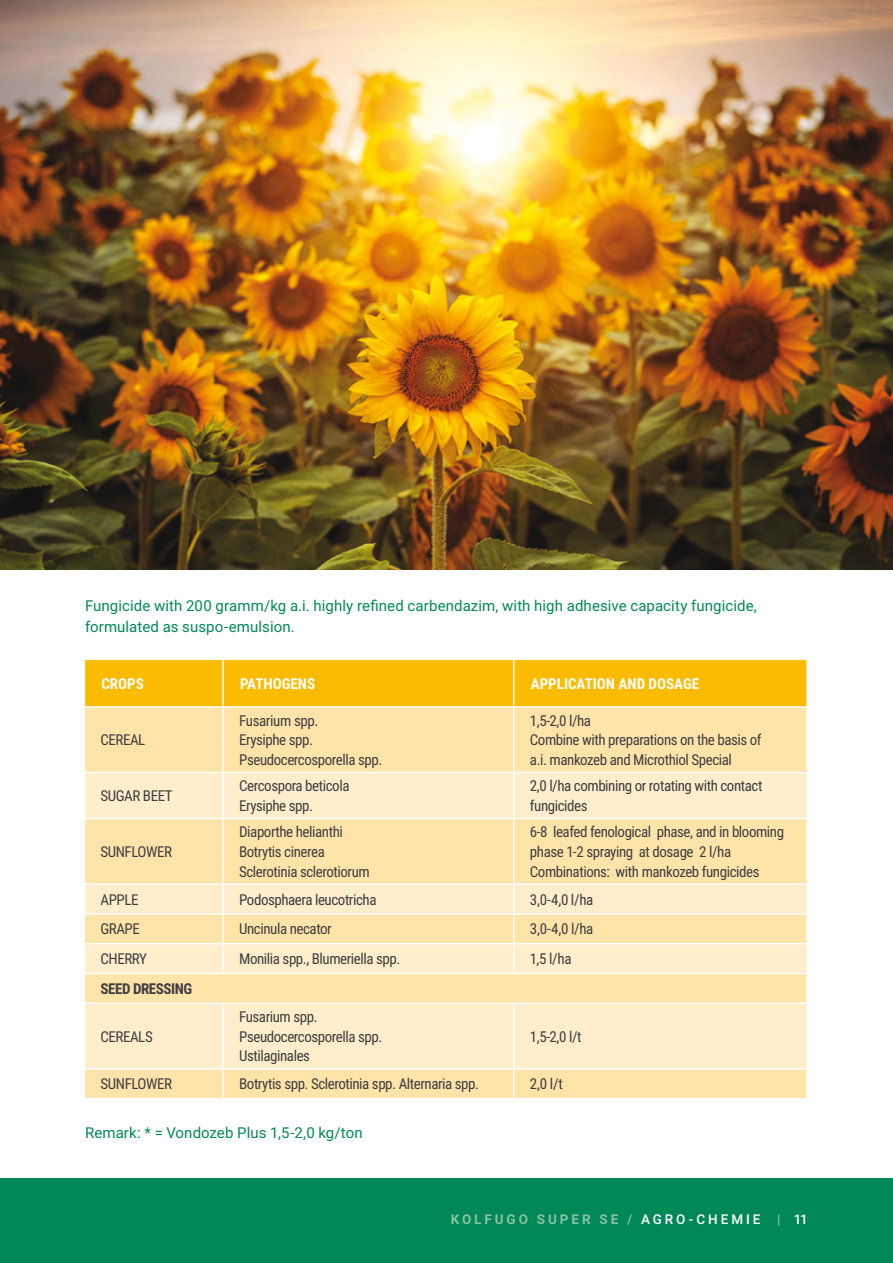
<style>
.page{position:relative;width:893px;height:1263px;background:#fff}
.page>*{position:absolute;margin:0;border:0;box-sizing:border-box;transform-origin:0 0}
.t1{font:15px/19.5px "Roboto Condensed";letter-spacing:-.03em;color:#3e3d40}
.t2{font:15px/21px "Roboto";letter-spacing:.005em;color:#085}
.t3{font:700 15px "Roboto Condensed";color:#fff}
.t4{font:700 15px "Roboto Condensed";letter-spacing:-.03em;color:#3e3d40}
.t5{font:700 13.5px "Roboto";letter-spacing:.215em;color:#88c2a5}
.s1{font-weight:500}
.s2{font-weight:500;color:#fff}
</style>
<div class="page">
<div style="left:0;top:1178px;width:893px;height:85px;background:#085"></div>
<img style="left:0;top:0;width:893px;height:569px">
<div style="left:85px;top:660px;width:721px;height:46px;background:#fabb00"></div>
<div style="left:85px;top:708px;width:721px;height:390px;background:#ffe4aa"></div>
<svg style="left:85px;top:773px;width:721px;height:295px;fill:#ffeecb"></svg>
<hr style="left:222px;top:660px;width:2px;height:46px;background:#fff">
<hr style="left:513px;top:660px;width:1px;height:46px;background:#fff">
<hr style="left:222px;top:708px;width:2px;height:64px;background:#fff">
<hr style="left:513px;top:708px;width:1px;height:64px;background:#fff">
<hr style="left:84px;top:772px;width:139px;height:1px;background:#fff">
<hr style="left:222px;top:773px;width:2px;height:45px;background:#fff">
<hr style="left:223px;top:772px;width:291px;height:1px;background:#fff">
<hr style="left:513px;top:773px;width:1px;height:45px;background:#fff">
<hr style="left:514px;top:772px;width:294px;height:1px;background:#fff">
<hr style="left:84px;top:818px;width:139px;height:1px;background:#fff">
<hr style="left:222px;top:819px;width:2px;height:64px;background:#fff">
<hr style="left:223px;top:818px;width:291px;height:1px;background:#fff">
<hr style="left:513px;top:819px;width:1px;height:64px;background:#fff">
<hr style="left:514px;top:818px;width:294px;height:1px;background:#fff">
<hr style="left:84px;top:883px;width:139px;height:2px;background:#fff">
<hr style="left:222px;top:885px;width:2px;height:28px;background:#fff">
<hr style="left:223px;top:883px;width:291px;height:2px;background:#fff">
<hr style="left:514px;top:883px;width:294px;height:2px;background:#fff">
<hr style="left:84px;top:913px;width:139px;height:2px;background:#fff">
<hr style="left:222px;top:915px;width:2px;height:28px;background:#fff">
<hr style="left:223px;top:913px;width:291px;height:2px;background:#fff">
<hr style="left:514px;top:913px;width:294px;height:2px;background:#fff">
<hr style="left:84px;top:943px;width:139px;height:1px;background:#fff">
<hr style="left:222px;top:944px;width:2px;height:29px;background:#fff">
<hr style="left:223px;top:943px;width:291px;height:1px;background:#fff">
<svg style="left:513px;top:885px;width:1px;height:88px"></svg>
<hr style="left:514px;top:943px;width:294px;height:1px;background:#fff">
<hr style="left:84px;top:973px;width:139px;height:1px;background:#fff">
<hr style="left:223px;top:973px;width:291px;height:1px;background:#fff">
<hr style="left:514px;top:973px;width:294px;height:1px;background:#fff">
<hr style="left:84px;top:1002px;width:139px;height:2px;background:#fff">
<hr style="left:222px;top:1004px;width:2px;height:64px;background:#fff">
<hr style="left:223px;top:1002px;width:291px;height:2px;background:#fff">
<hr style="left:513px;top:1004px;width:1px;height:64px;background:#fff">
<hr style="left:514px;top:1002px;width:294px;height:2px;background:#fff">
<hr style="left:84px;top:1068px;width:139px;height:1px;background:#fff">
<hr style="left:222px;top:1069px;width:2px;height:29px;background:#fff">
<hr style="left:223px;top:1068px;width:291px;height:1px;background:#fff">
<svg style="left:513px;top:1069px;width:1px;height:29px"></svg>
<hr style="left:514px;top:1068px;width:294px;height:1px;background:#fff">
<p class="t2" style="left:85px;top:595px;width:673px">Fungicide with 200 gramm/kg a.i. highly refined carbendazim, with high adhesive capacity fungicide, formulated as suspo-emulsion.</p>
<p class="t3" style="left:101px;top:673px;width:44px">CROPS</p>
<p class="t3" style="left:240px;top:673px;width:77px">PATHOGENS</p>
<p class="t3" style="left:531px;top:673px;width:170px">APPLICATION AND DOSAGE</p>
<p class="t1" style="left:101px;top:730px;width:46px">Cereal</p>
<p class="t1" style="left:239px;top:710px;width:145px">Fusarium spp.<br>Erysiphe spp.<br>Pseudocercosporella spp.</p>
<p class="t1" style="left:530px;top:710px;width:233px">1,5-2,0 l/ha<br>Combine with preparations on the basis of a.i. mankozeb and Microthiol Special</p>
<p class="t1" style="left:101px;top:785px;width:70px">Sugar beet</p>
<p class="t1" style="left:239px;top:776px;width:112px">Cercospora beticola<br>Erysiphe spp.</p>
<p class="t1" style="left:530px;top:776px;width:234px">2,0 l/ha combining or rotating with contact fungicides</p>
<p class="t1" style="left:101px;top:841px;width:73px">Sunflower</p>
<p class="t1" style="left:239px;top:822px;width:132px">Diaporthe helianthi<br>Botrytis cinerea<br>Sclerotinia sclerotiorum</p>
<p class="t1" style="left:530px;top:822px;width:256px">6-8 leafed fenological phase, and in blooming phase 1-2 spraying at dosage 2 l/ha<br>Combinations: with mankozeb fungicides</p>
<p class="t1" style="left:101px;top:889px;width:40px">Apple</p>
<p class="t1" style="left:239px;top:889px;width:139px">Podosphaera leucotricha</p>
<p class="t1" style="left:530px;top:889px;width:65px">3,0-4,0 l/ha</p>
<p class="t1" style="left:101px;top:919px;width:41px">Grape</p>
<p class="t1" style="left:239px;top:919px;width:94px">Uncinula necator</p>
<p class="t1" style="left:530px;top:919px;width:65px">3,0-4,0 l/ha</p>
<p class="t1" style="left:101px;top:948px;width:48px">Cherry</p>
<p class="t1" style="left:239px;top:948px;width:163px">Monilia spp., Blumeriella spp.</p>
<p class="t1" style="left:530px;top:948px;width:43px">1,5 l/ha</p>
<p class="t4" style="left:101px;top:978px;width:93px">SEED DRESSING</p>
<p class="t1" style="left:101px;top:1026px;width:54px">Cereals</p>
<p class="t1" style="left:239px;top:1006px;width:145px">Fusarium spp.<br>Pseudocercosporella spp.<br>Ustilaginales</p>
<p class="t1" style="left:530px;top:1026px;width:53px">1,5-2,0 l/t</p>
<p class="t1" style="left:101px;top:1073px;width:73px">Sunflower</p>
<p class="t1" style="left:239px;top:1073px;width:241px">Botrytis spp. Sclerotinia spp. Alternaria spp.</p>
<p class="t1" style="left:530px;top:1073px;width:34px">2,0 l/t</p>
<p class="t2" style="left:85px;top:1121px;width:279px">Remark: * = Vondozeb Plus 1,5-2,0 kg/ton</p>
<p class="t5" style="left:451px;top:1210px;width:358px">KOLFU GO SU PER SE <span class="s1">/</span> <span class="s2">AGRO-CHEMIE</span> <span class="s1">|</span> <span class="s2">11</span></p>
</div>
